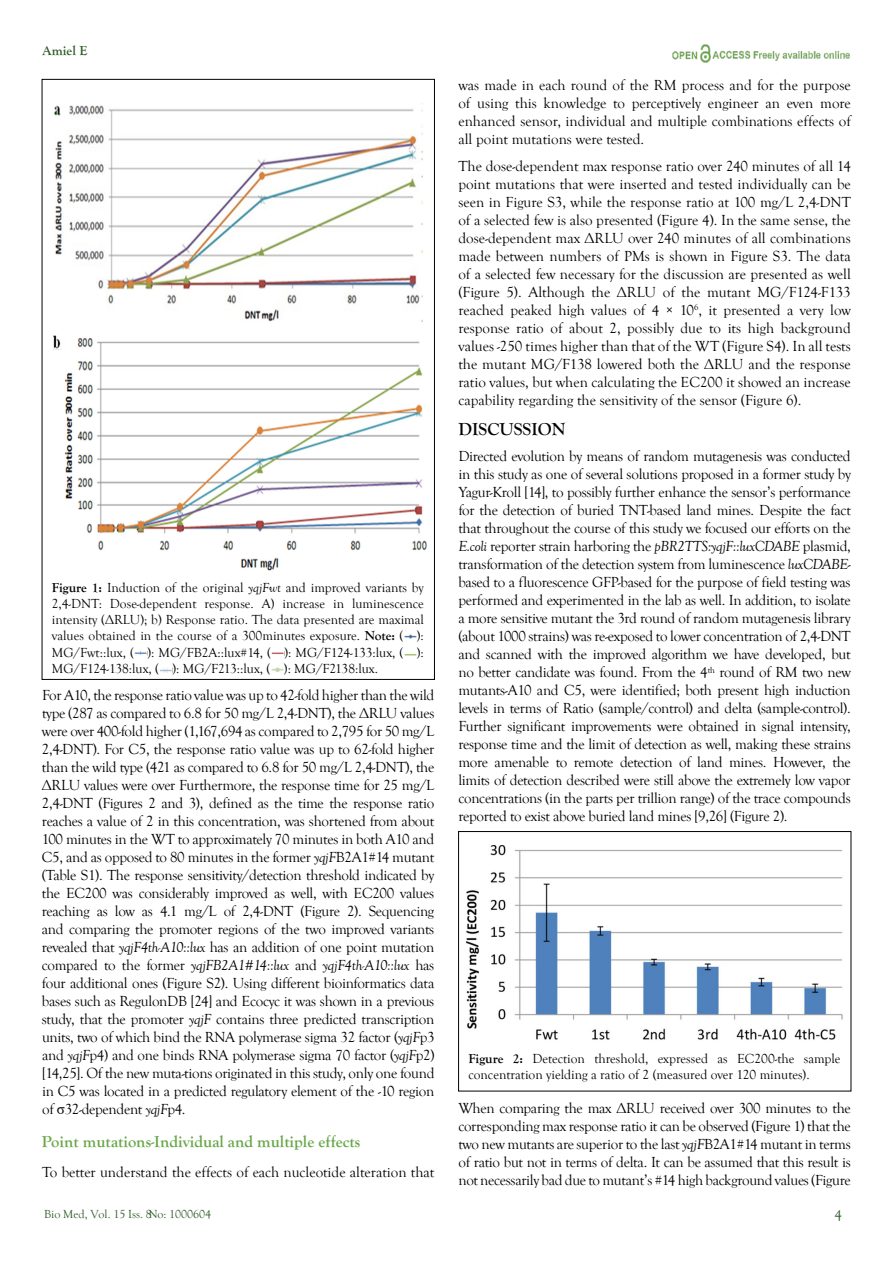
<style>
.page{position:relative;width:893px;height:1263px;background:#fff}
.page>*{position:absolute;margin:0;border:0;box-sizing:border-box;transform-origin:0 0}
.t1{font:700 18px "Goudy Old Style T";color:#000}
.t2{font:700 16.5px "Goudy Old Style T";color:#67a747}
.t3{font:15px/18px "Goudy Old Style T";letter-spacing:-.01em;color:#000;text-align:justify}
.t4{font:15px "Goudy Old Style T";color:#2f5b28}
.t5{font:13.5px/16.2px "Goudy Old Style T";color:#000}
.t6{font:700 13.5px "Goudy Old Style T";color:#2f5b28}
.t7{font:12px "Goudy Old Style T";color:#2f5b28}
.s1{font-weight:700}
.s2{font-style:italic}
.s3{font-family:"Times New Roman"}
</style>
<div class="page">
<img style="left:672px;top:44px;width:178px;height:19px">
<div style="left:459px;top:831px;width:392px;height:260px;border:1px solid #000"></div>
<img style="left:466px;top:845px;width:377px;height:195px">
<img style="left:404px;top:634px;width:13px;height:5px">
<svg style="left:134px;top:652px;width:13px;height:3px"></svg>
<img style="left:271px;top:652px;width:14px;height:4px">
<img style="left:404px;top:653px;width:13px;height:3px">
<svg style="left:159px;top:668px;width:13px;height:5px"></svg>
<img style="left:271px;top:667px;width:13px;height:6px">
<img style="left:53px;top:102px;width:370px;height:220px">
<img style="left:53px;top:335px;width:374px;height:236px">
<hr style="left:52px;top:350px;width:13px;height:4px;background:#fff">
<p class="t6" style="left:43px;top:43px;width:46px">Amiel E</p>
<p class="t5" style="left:52px;top:579px;width:374px;text-align:justify"><span class="s1">Figure 1:</span> Induction of the original <span class="s2">yqjFwt</span> and improved variants by 2,4-DNT: Dose-dependent response. A) increase in luminescence intensity (∆RLU); b) Response ratio. The data presented are maximal values obtained in the course of a 300minutes exposure. <span class="s1">Note:</span> ( ):<br>MG/Fwt::lux, ( ): MG/FB2A::lux#14, ( ): MG/F124-133:lux, ( ):<br>MG/F124-138:lux, ( ): MG/F213::lux, ( ): MG/F2138:lux.</p>
<p class="t3" style="left:42px;top:686px;width:394px">For A10, the response ratio value was up to 42-fold higher than the wild type (287 as compared to 6.8 for 50 mg/L 2,4-DNT), the ∆RLU values were over 400-fold higher (1,167,694 as compared to 2,795 for 50 mg/L 2,4-DNT). For C5, the response ratio value was up to 62-fold higher than the wild type (421 as compared to 6.8 for 50 mg/L 2,4-DNT), the ∆RLU values were over Furthermore, the response time for 25 mg/L 2,4-DNT (Figures 2 and 3), defined as the time the response ratio reaches a value of 2 in this concentration, was shortened from about 100 minutes in the WT to approximately 70 minutes in both A10 and C5, and as opposed to 80 minutes in the former <span class="s2">yqjF</span>B2A1#14 mutant (Table S1). The response sensitivity/detection threshold indicated by the EC200 was considerably improved as well, with EC200 values reaching as low as 4.1 mg/L of 2,4-DNT (Figure 2). Sequencing and comparing the promoter regions of the two improved variants revealed that <span class="s2">yqjF4th-A10::lux</span> has an addition of one point mutation compared to the former <span class="s2">yqjFB2A1#14::lux</span> and <span class="s2">yqjF4th-A10::lux</span> has four additional ones (Figure S2). Using different bioinformatics data bases such as RegulonDB [24] and Ecocyc it was shown in a previous study, that the promoter <span class="s2">yqjF</span> contains three predicted transcription units, two of which bind the RNA polymerase sigma 32 factor (<span class="s2">yqjF</span>p3 and <span class="s2">yqjF</span>p4) and one binds RNA polymerase sigma 70 factor (<span class="s2">yqjF</span>p2) [14,25]. Of the new muta-tions originated in this study, only one found in C5 was located in a predicted regulatory element of the -10 region of <span class="s3">σ</span>32-dependent <span class="s2">yqjF</span>p4.</p>
<p class="t2" style="left:42px;top:1132px;width:320px">Point mutations-Individual and multiple effects</p>
<p class="t3" style="left:42px;top:1164px;width:394px">To better understand the effects of each nucleotide alteration that</p>
<p class="t7" style="left:44px;top:1207px;width:169px">Bio Med, Vol. 15 Iss. 8No: 1000604</p>
<p class="t3" style="left:458px;top:77px;width:394px">was made in each round of the RM process and for the purpose of using this knowledge to perceptively engineer an even more enhanced sensor, individual and multiple combinations effects of all point mutations were tested.</p>
<p class="t3" style="left:458px;top:157px;width:394px">The dose-dependent max response ratio over 240 minutes of all 14 point mutations that were inserted and tested individually can be seen in Figure S3, while the response ratio at 100 mg/L 2,4-DNT of a selected few is also presented (Figure 4). In the same sense, the dose-dependent max ∆RLU over 240 minutes of all combinations made between numbers of PMs is shown in Figure S3. The data of a selected few necessary for the discussion are presented as well (Figure 5). Although the ∆RLU of the mutant MG/F124-F133 reached peaked high values of 4 × 10<sup>6</sup>, it presented a very low response ratio of about 2, possibly due to its high background values -250 times higher than that of the WT (Figure S4). In all tests the mutant MG/F138 lowered both the ∆RLU and the response ratio values, but when calculating the EC200 it showed an increase capability regarding the sensitivity of the sensor (Figure 6).</p>
<p class="t1" style="left:458px;top:419px;width:108px">DISCUSSION</p>
<p class="t3" style="left:458px;top:448px;width:394px">Directed evolution by means of random mutagenesis was conducted in this study as one of several solutions proposed in a former study by Yagur-Kroll [14], to possibly further enhance the sensor’s performance for the detection of buried TNT-based land mines. Despite the fact that throughout the course of this study we focused our efforts on the <span class="s2">E.coli</span> reporter strain harboring the <span class="s2">pBR2TTS:yqjF::luxCDABE</span> plasmid, transformation of the detection system from luminescence <span class="s2">luxCDABE&shy;</span>based to a fluorescence GFP-based for the purpose of field testing was performed and experimented in the lab as well. In addition, to isolate a more sensitive mutant the 3rd round of random mutagenesis library (about 1000 strains) was re-exposed to lower concentration of 2,4-DNT and scanned with the improved algorithm we have developed, but no better candidate was found. From the 4<sup>th</sup> round of RM two new mutants-A10 and C5, were identified; both present high induction levels in terms of Ratio (sample/control) and delta (sample-control).<br>Further significant improvements were obtained in signal intensity, response time and the limit of detection as well, making these strains more amenable to remote detection of land mines. However, the limits of detection described were still above the extremely low vapor concentrations (in the parts per trillion range) of the trace compounds reported to exist above buried land mines [9,26] (Figure 2).</p>
<p class="t5" style="left:468px;top:1050px;width:374px"><span class="s1">Figure 2:</span> Detection threshold, expressed as EC200-the sample concentration yielding a ratio of 2 (measured over 120 minutes).</p>
<p class="t3" style="left:458px;top:1099px;width:394px">When comparing the max ∆RLU received over 300 minutes to the corresponding max response ratio it can be observed (Figure 1) that the two new mutants are superior to the last <span class="s2">yqjF</span>B2A1#14 mutant in terms of ratio but not in terms of delta. It can be assumed that this result is not necessarily bad due to mutant’s #14 high background values (Figure</p>
<p class="t4" style="left:834px;top:1207px;width:9px">4</p>
</div>
